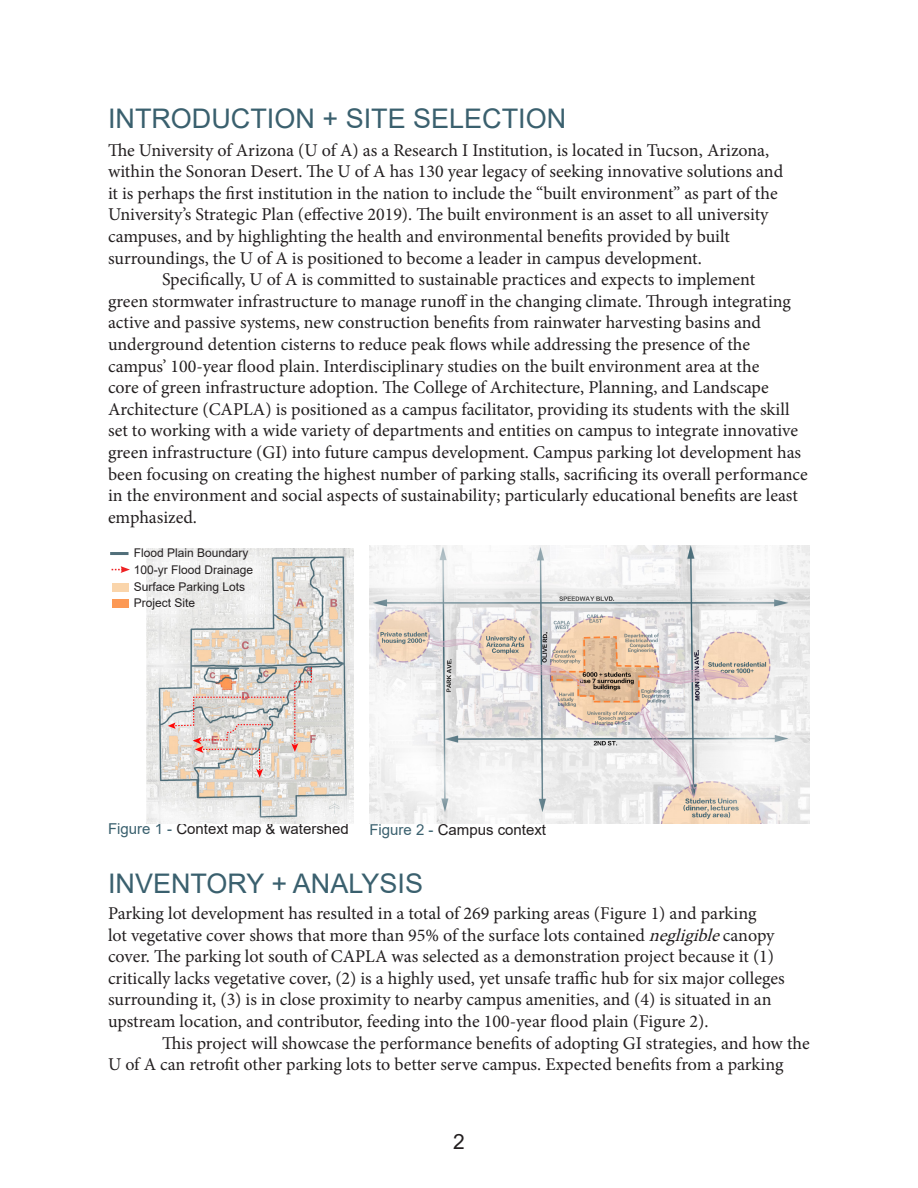
<style>
.page{position:relative;width:918px;height:1188px;background:#fff}
.page>*{position:absolute;margin:0;border:0;box-sizing:border-box;transform-origin:0 0}
.t1{font:27px "Arial";color:#3a606e}
.t2{font:21px "Arial";color:#231f20}
.t3{font:18px/21.6px "Minion Pro";color:#231f20}
.t4{font:15px "Arial";color:#231f20}
.t5{font:12px/17.4px "Arial";color:#231f20}
.s1{color:#3a606e}
.s2{font-style:italic}
</style>
<div class="page">
<img style="left:147px;top:548px;width:206px;height:275px">
<svg style="left:168px;top:666px;width:145px;height:111px;background:#d9d0ca"></svg>
<div style="left:112px;top:583px;width:17px;height:9px;background:#fad5ab"></div>
<div style="left:112px;top:599px;width:17px;height:9px;background:#fc9955"></div>
<hr style="left:110px;top:552px;width:19px;height:3px;background:#516f7a">
<svg style="left:112px;top:566px;width:18px;height:7px"></svg>
<img style="left:369px;top:546px;width:441px;height:278px">
<h1 class="t1" style="left:108px;top:100px;width:460px">INTRODUCTION + SITE SELECTION</h1>
<p class="t3" style="left:108px;top:139px;width:663px">The University of Arizona (U of A) as a Research I Institution, is located in Tucson, Arizona,</p>
<p class="t3" style="left:108px;top:161px;width:677px">within the Sonoran Desert. The U of A has 130 year legacy of seeking innovative solutions and</p>
<p class="t3" style="left:108px;top:182px;width:671px">it is perhaps the first institution in the nation to include the “built environment” as part of the</p>
<p class="t3" style="left:108px;top:204px;width:662px">University’s Strategic Plan (effective 2019). The built environment is an asset to all university</p>
<p class="t3" style="left:108px;top:226px;width:624px">campuses, and by highlighting the health and environmental benefits provided by built</p>
<p class="t3" style="left:108px;top:247px;width:595px">surroundings, the U of A is positioned to become a leader in campus development.</p>
<p class="t3" style="left:162px;top:269px;width:595px">Specifically, U of A is committed to sustainable practices and expects to implement</p>
<p class="t3" style="left:108px;top:290px;width:685px">green stormwater infrastructure to manage runoff in the changing climate. Through integrating</p>
<p class="t3" style="left:108px;top:312px;width:655px">active and passive systems, new construction benefits from rainwater harvesting basins and</p>
<p class="t3" style="left:108px;top:334px;width:644px">underground detention cisterns to reduce peak flows while addressing the presence of the</p>
<p class="t3" style="left:108px;top:355px;width:653px">campus’ 100-year flood plain. Interdisciplinary studies on the built environment area at the</p>
<p class="t3" style="left:108px;top:377px;width:662px">core of green infrastructure adoption. The College of Architecture, Planning, and Landscape</p>
<p class="t3" style="left:108px;top:398px;width:683px">Architecture (CAPLA) is positioned as a campus facilitator, providing its students with the skill</p>
<p class="t3" style="left:108px;top:420px;width:692px">set to working with a wide variety of departments and entities on campus to integrate innovative</p>
<p class="t3" style="left:108px;top:442px;width:695px">green infrastructure (GI) into future campus development. Campus parking lot development has</p>
<p class="t3" style="left:108px;top:463px;width:701px">been focusing on creating the highest number of parking stalls, sacrificing its overall performance</p>
<p class="t3" style="left:108px;top:485px;width:691px">in the environment and social aspects of sustainability; particularly educational benefits are least</p>
<p class="t3" style="left:108px;top:506px;width:90px">emphasized.</p>
<p class="t5" style="left:134px;top:544px;width:121px">Flood Plain Boundary<br>100-yr Flood Drainage<br>Surface Parking Lots</p>
<p class="t5" style="left:134px;top:594px;width:63px">Project Site</p>
<p class="t4" style="left:108px;top:819px;width:242px"><span class="s1">Figure 1 -</span> Context map &amp; watershed</p>
<p class="t4" style="left:369px;top:820px;width:178px"><span class="s1">Figure 2 -</span> Campus context</p>
<h1 class="t1" style="left:108px;top:864px;width:317px">INVENTORY + ANALYSIS</h1>
<p class="t3" style="left:108px;top:903px;width:678px">Parking lot development has resulted in a total of 269 parking areas (Figure 1) and parking<br>lot vegetative cover shows that more than 95% of the surface lots contained <span class="s2">negligible</span>canopy cover. The parking lot south of CAPLA was selected as a demonstration project because it (1) critically lacks vegetative cover, (2) is a highly used, yet unsafe traffic hub for six major colleges surrounding it, (3) is in close proximity to nearby campus amenities, and (4) is situated in an upstream location, and contributor, feeding into the 100-year flood plain (Figure 2).</p>
<p class="t3" style="left:108px;top:1032px;width:703px;text-indent:54px">This project will showcase the performance benefits of adopting GI strategies, and how the<br>U of A can retrofit other parking lots to better serve campus. Expected benefits from a parking</p>
<p class="t2" style="left:453px;top:1127px;width:13px">2</p>
</div>
